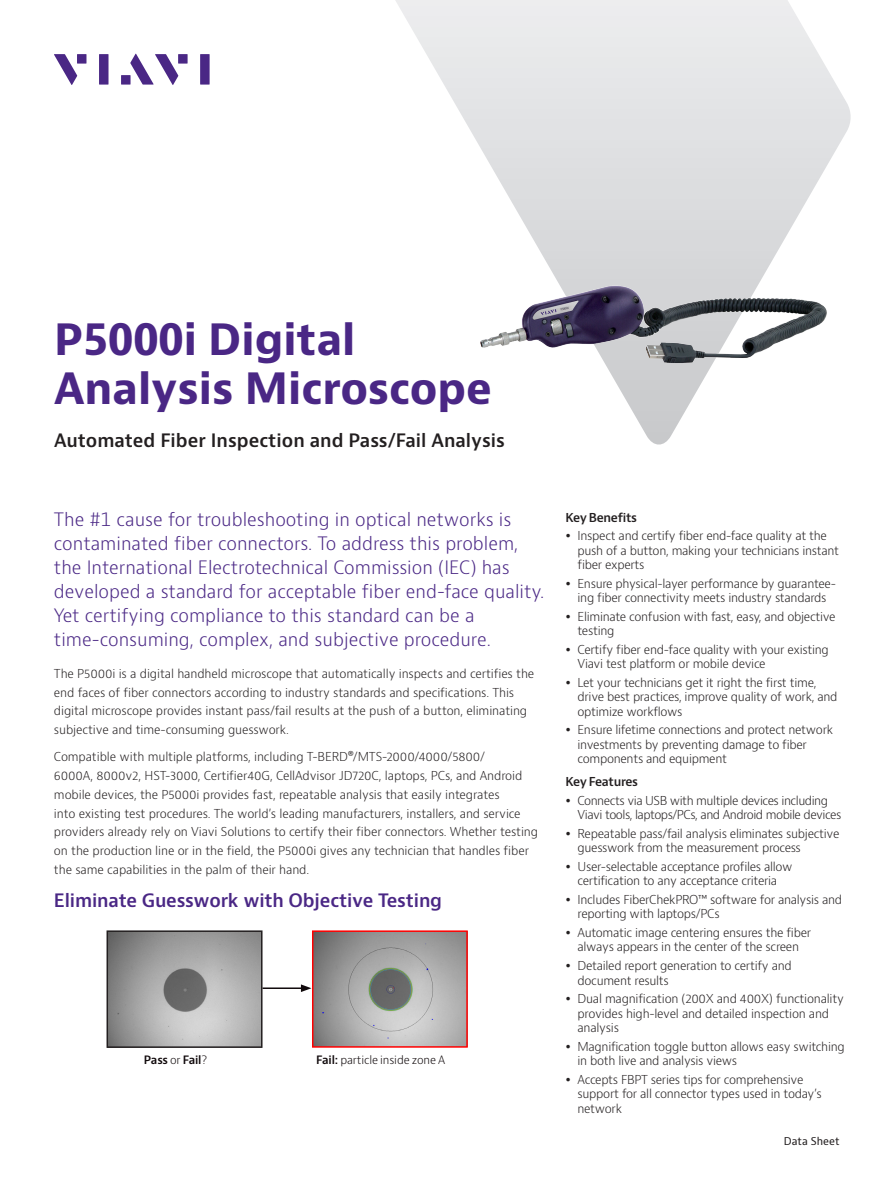
<style>
.page{position:relative;width:893px;height:1191px;background:#fff}
.page>*{position:absolute;margin:0;border:0;box-sizing:border-box;transform-origin:0 0}
.Cover_headline_28_33{font:700 42px/49.5px "Bernino Sans";color:#4a2785}
.Intro_text{font:300 18px/24px "Bernino Sans";color:#4a2785}
.Cover_subhead_12_pt{font:600 18px "Bernino Sans";color:#231f20}
.Body_text_8_12_5{font:600 18px "Bernino Sans";letter-spacing:-.01em;color:#4a2785}
.Body_text_8_12_5-2{font:300 12px/14.4px "Bernino Sans";letter-spacing:-.025em;color:#231f20}
.Key_Features_Benefit{font:600 12px "Bernino Sans";letter-spacing:-.025em;color:#231f20}
.t1{font:300 11.25px "Bernino Sans";letter-spacing:-.01em;color:#110a0c}
.t2{font:600 11.25px "Bernino Sans";letter-spacing:-.02em;color:#110a0c}
.t3{font:10.5px "Bernino Sans";color:#231f20}
.s1{font-weight:300}
.s2{font-weight:600}
</style>
<div class="page">
<svg style="left:54px;top:54px;width:23px;height:31px"></svg>
<div style="left:77px;top:54px;width:9px;height:10px;background:#4a2785"></div>
<div style="left:99px;top:54px;width:10px;height:31px;background:#4a2785"></div>
<div style="left:178px;top:54px;width:10px;height:10px;background:#4a2785"></div>
<div style="left:200px;top:54px;width:10px;height:31px;background:#4a2785"></div>
<svg style="left:130px;top:54px;width:48px;height:31px"></svg>
<div style="left:121px;top:75px;width:10px;height:10px;background:#4a2785"></div>
<svg style="left:395px;top:0;width:456px;height:445px"></svg>
<img style="left:110px;top:933px;width:150px;height:111px">
<div style="left:107px;top:930px;width:156px;height:117px;border:2px solid #231f20"></div>
<img style="left:315px;top:933px;width:150px;height:111px">
<div style="left:312px;top:930px;width:156px;height:117px;border:2px solid #f00"></div>
<hr style="left:263px;top:987px;width:40px;height:2px;background:#110a0c">
<svg style="left:301px;top:984px;width:10px;height:8px"></svg>
<img style="left:475px;top:239px;width:376px;height:152px">
<p class="Cover_headline_28_33" style="left:54px;top:316px;width:440px">P5000i Digital<br>Analysis Microscope</p>
<p class="Cover_subhead_12_pt" style="left:54px;top:428px;width:452px">Automated Fiber Inspection and Pass/Fail Analysis</p>
<p class="Intro_text" style="left:54px;top:508px;width:492px">The #1 cause for troubleshooting in optical networks is contaminated fiber connectors. To address this problem, the International Electrotechnical Commission (IEC) has developed a standard for acceptable fiber end-face quality.<br>Yet certifying compliance to this standard can be a time-consuming, complex, and subjective procedure.</p>
<p class="Body_text_8_12_5-2" style="left:54px;top:664px;width:482px;line-height:18.8px">The P5000i is a digital handheld microscope that automatically inspects and certifies the end faces of fiber connectors according to industry standards and specifications. This digital microscope provides instant pass/fail results at the push of a button, eliminating subjective and time-consuming guesswork.</p>
<p class="Body_text_8_12_5-2" style="left:54px;top:748px;width:486px;line-height:18.8px">Compatible with multiple platforms, including T-BERD®/MTS-2000/4000/5800/<br>6000A, 8000v2, HST-3000, Certifier40G, CellAdvisor JD720C, laptops, PCs, and Android mobile devices, the P5000i provides fast, repeatable analysis that easily integrates<br>into existing test procedures. The world’s leading manufacturers, installers, and service providers already rely on Viavi Solutions to certify their fiber connectors. Whether testing on the production line or in the field, the P5000i gives any technician that handles fiber the same capabilities in the palm of their hand.</p>
<p class="Body_text_8_12_5" style="left:54px;top:888px;width:390px">Eliminate Guesswork with Objective Testing</p>
<p class="t2" style="left:144px;top:1052px;width:65px">Pass <span class="s1">or</span> Fail<span class="s1">?</span></p>
<p class="t1" style="left:316px;top:1052px;width:131px"><span class="s2">Fail:</span> particle inside zone A</p>
<p class="Key_Features_Benefit" style="left:566px;top:509px;width:73px">Key Benefits</p>
<p class="Body_text_8_12_5-2" style="left:578px;top:529px;width:263px">Inspect and certify fiber end-face quality at the push of a button, making your technicians instant fiber experts</p>
<p class="Body_text_8_12_5-2" style="left:578px;top:576px;width:260px">Ensure physical-layer performance by guarantee&shy;ing fiber connectivity meets industry standards</p>
<p class="Body_text_8_12_5-2" style="left:578px;top:609px;width:260px">Eliminate confusion with fast, easy, and objective testing</p>
<p class="Body_text_8_12_5-2" style="left:578px;top:642px;width:253px">Certify fiber end-face quality with your existing<br>Viavi test platform or mobile device</p>
<p class="Body_text_8_12_5-2" style="left:578px;top:675px;width:261px">Let your technicians get it right the first time, drive best practices, improve quality of work, and optimize workflows</p>
<p class="Body_text_8_12_5-2" style="left:578px;top:723px;width:257px">Ensure lifetime connections and protect network investments by preventing damage to fiber components and equipment</p>
<p class="Key_Features_Benefit" style="left:566px;top:774px;width:74px">Key Features</p>
<p class="Body_text_8_12_5-2" style="left:578px;top:793px;width:265px">Connects via USB with multiple devices including<br>Viavi tools, laptops/PCs, and Android mobile devices</p>
<p class="Body_text_8_12_5-2" style="left:578px;top:826px;width:263px">Repeatable pass/fail analysis eliminates subjective guesswork from the measurement process</p>
<p class="Body_text_8_12_5-2" style="left:578px;top:859px;width:217px">User-selectable acceptance profiles allow certification to any acceptance criteria</p>
<p class="Body_text_8_12_5-2" style="left:578px;top:892px;width:266px">Includes FiberChekPRO™ software for analysis and reporting with laptops/PCs</p>
<p class="Body_text_8_12_5-2" style="left:578px;top:925px;width:235px">Automatic image centering ensures the fiber always appears in the center of the screen</p>
<p class="Body_text_8_12_5-2" style="left:578px;top:958px;width:216px">Detailed report generation to certify and document results</p>
<p class="Body_text_8_12_5-2" style="left:578px;top:991px;width:268px">Dual magnification (200X and 400X) functionality provides high-level and detailed inspection and analysis</p>
<p class="Body_text_8_12_5-2" style="left:578px;top:1039px;width:269px">Magnification toggle button allows easy switching in both live and analysis views</p>
<p class="Body_text_8_12_5-2" style="left:578px;top:1072px;width:246px">Accepts FBPT series tips for comprehensive support for all connector types used in today’s network</p>
<p class="t3" style="left:784px;top:1134px;width:57px">Data Sheet</p>
</div>
